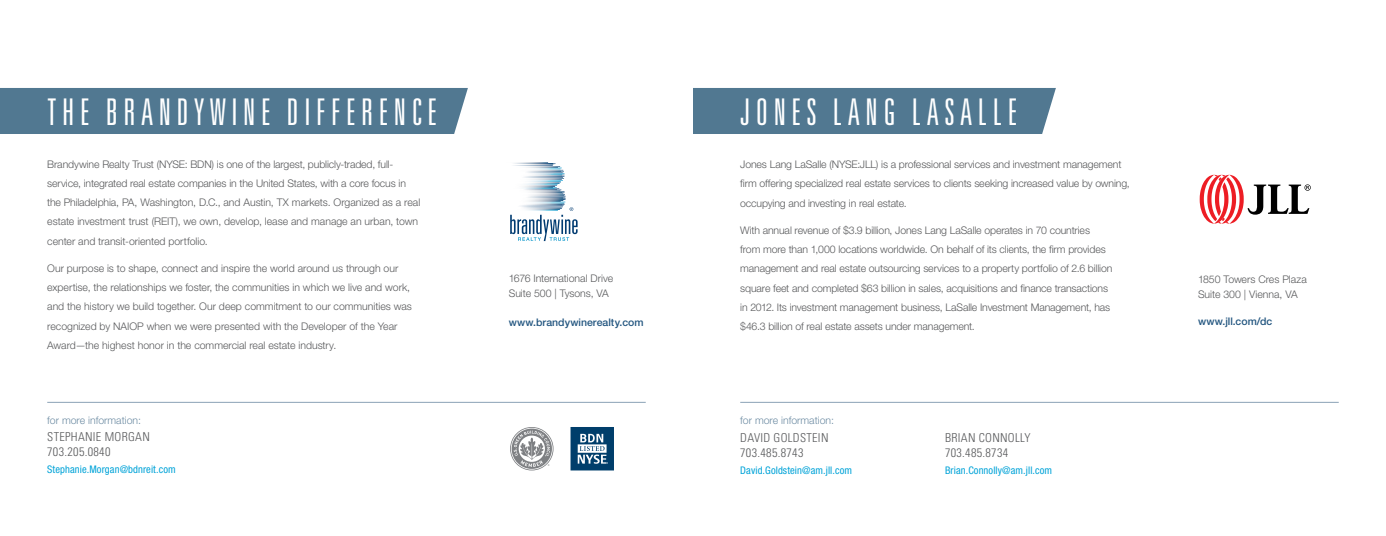
<style>
.page{position:relative;width:1386px;height:536px;background:#fff}
.page>*{position:absolute;margin:0;border:0;box-sizing:border-box;transform-origin:0 0}
.t1{font:300 ultra-condensed 36.75px "Univers LT Std";letter-spacing:.15em;color:#fff}
.t2{font:300 condensed 12.25px/15px "Univers LT Std";letter-spacing:.025em;color:#58595b}
.t3{font:300 10.5px/19.2px "Helvetica Neue LT Std";letter-spacing:-.01em;color:#58595b}
.t4{font:condensed 10.5px "Helvetica Neue LT Std";letter-spacing:.01em;color:#00a3d8}
.t5{font:300 10.5px "Helvetica Neue LT Std";color:#6d8ca3}
.t6{font:500 10.5px "Helvetica Neue LT Std";color:#235680}
</style>
<div class="page">
<div style="left:0;top:88px;width:468px;height:46px;background:#517891"></div>
<div style="left:693px;top:88px;width:363px;height:46px;background:#517891"></div>
<hr style="left:47px;top:402px;width:599px;height:1px;background:#8ba2b6">
<hr style="left:740px;top:402px;width:599px;height:1px;background:#8ba2b6">
<svg style="left:1200px;top:175px;width:111px;height:48px"></svg>
<svg style="left:510px;top:427px;width:44px;height:43px"></svg>
<svg style="left:571px;top:427px;width:43px;height:43px;background:#3d6c8e"></svg>
<svg style="left:510px;top:162px;width:68px;height:79px"></svg>
<h1 class="t1" style="left:47px;top:93px;width:391px">THE BRANDYWINE DIFFERENCE</h1>
<h1 class="t1" style="left:740px;top:93px;width:279px">JONES LANG LASALLE</h1>
<p class="t3" style="left:740px;top:154px;width:391px">Jones Lang LaSalle (NYSE:JLL) is a professional services and investment management firm offering specialized real estate services to clients seeking increased value by owning, occupying and investing in real estate.</p>
<p class="t3" style="left:740px;top:220px;width:374px">With annual revenue of $3.9 billion, Jones Lang LaSalle operates in 70 countries from more than 1,000 locations worldwide. On behalf of its clients, the firm provides management and real estate outsourcing services to a property portfolio of 2.6 billion square feet and completed $63 billion in sales, acquisitions and finance transactions in 2012. Its investment management business, LaSalle Investment Management, has</p>
<p class="t6" style="left:509px;top:316px;width:136px">www.brandywinerealty.com</p>
<p class="t3" style="left:740px;top:316px;width:236px">$46.3 billion of real estate assets under management.</p>
<p class="t3" style="left:47px;top:154px;width:375px">Brandywine Realty Trust (NYSE: BDN) is one of the largest, publicly-traded, full&shy;service, integrated real estate companies in the United States, with a core focus in the Philadelphia, PA, Washington, D.C., and Austin, TX markets. Organized as a real estate investment trust (REIT), we own, develop, lease and manage an urban, town center and transit-oriented portfolio.</p>
<p class="t3" style="left:47px;top:258px;width:366px">Our purpose is to shape, connect and inspire the world around us through our expertise, the relationships we foster, the communities in which we live and work, and the history we build together. Our deep commitment to our communities was recognized by NAIOP when we were presented with the Developer of the Year Award—the highest honor in the commercial real estate industry.</p>
<p class="t3" style="left:509px;top:271px;width:106px;line-height:14.9px">1676 International Drive<br>Suite 500 | Tysons, VA</p>
<p class="t3" style="left:1198px;top:271px;width:110px;line-height:14.9px">1850 Towers Cres Plaza<br>Suite 300 | Vienna, VA</p>
<p class="t6" style="left:1198px;top:315px;width:76px">www.jll.com/dc</p>
<p class="t5" style="left:47px;top:413px;width:95px">for more information:</p>
<p class="t5" style="left:740px;top:413px;width:95px">for more information:</p>
<p class="t2" style="left:47px;top:429px;width:104px">STEPHANIE MORGAN<br>703.205.0840</p>
<p class="t4" style="left:47px;top:463px;width:130px">Stephanie.Morgan@bdnreit.com</p>
<p class="t2" style="left:740px;top:429px;width:90px">DAVID GOLDSTEIN<br>703.485.8743</p>
<p class="t4" style="left:740px;top:464px;width:113px">David.Goldstein@am.jll.com</p>
<p class="t2" style="left:945px;top:429px;width:87px">BRIAN CONNOLLY<br>703.485.8734</p>
<p class="t4" style="left:945px;top:464px;width:109px">Brian.Connolly@am.jll.com</p>
</div>
